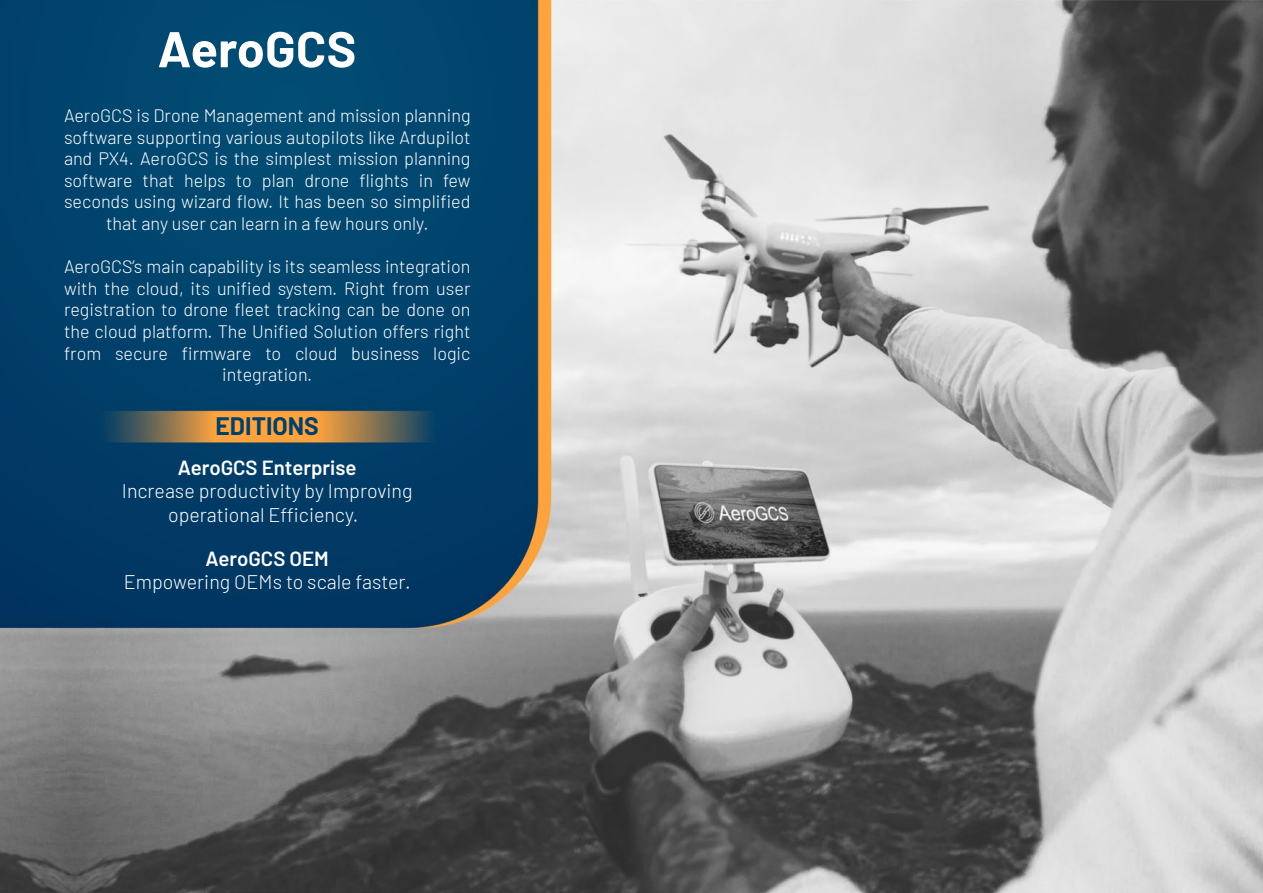
<style>
.page{position:relative;width:1263px;height:893px;background:#fff}
.page>*{position:absolute;margin:0;border:0;box-sizing:border-box;transform-origin:0 0}
.t1{font:700 50.25px "Barlow";letter-spacing:.005em;color:#fff}
.t2{font:700 24.6px "Barlow";color:#014069}
.t3{font:600 20.4px "Barlow";color:#fff}
.t4{font:300 19.65px/23.7px "Barlow";color:#fff;text-align:center}
.t5{font:300 18px/21.6px "Barlow";color:#fff;text-align:center}
</style>
<div class="page">
<img style="left:0;top:0;width:1263px;height:893px">
<h1 class="t1" style="left:158px;top:12px;width:200px">AeroGCS</h1>
<p class="t5" style="left:64px;top:103px;width:408px">AeroGCS is Drone Management and mission planning software supporting various autopilots like Ardupilot and PX4. AeroGCS is the simplest mission planning software that helps to plan drone flights in few seconds using wizard flow. It has been so simplified that any user can learn in a few hours only.</p>
<p class="t5" style="left:64px;top:255px;width:408px">AeroGCS’s main capability is its seamless integration with the cloud, its unified system. Right from user registration to drone fleet tracking can be done on the cloud platform. The Unified Solution offers right from secure firmware to cloud business logic integration.</p>
<h2 class="t2" style="left:215px;top:408px;width:105px">EDITIONS</h2>
<p class="t3" style="left:178px;top:452px;width:180px">AeroGCS Enterprise</p>
<p class="t4" style="left:122px;top:478px;width:292px">Increase productivity by Improving operational Efficiency.</p>
<p class="t3" style="left:206px;top:543px;width:125px">AeroGCS OEM</p>
<p class="t4" style="left:124px;top:569px;width:288px">Empowering OEMs to scale faster.</p>
</div>
